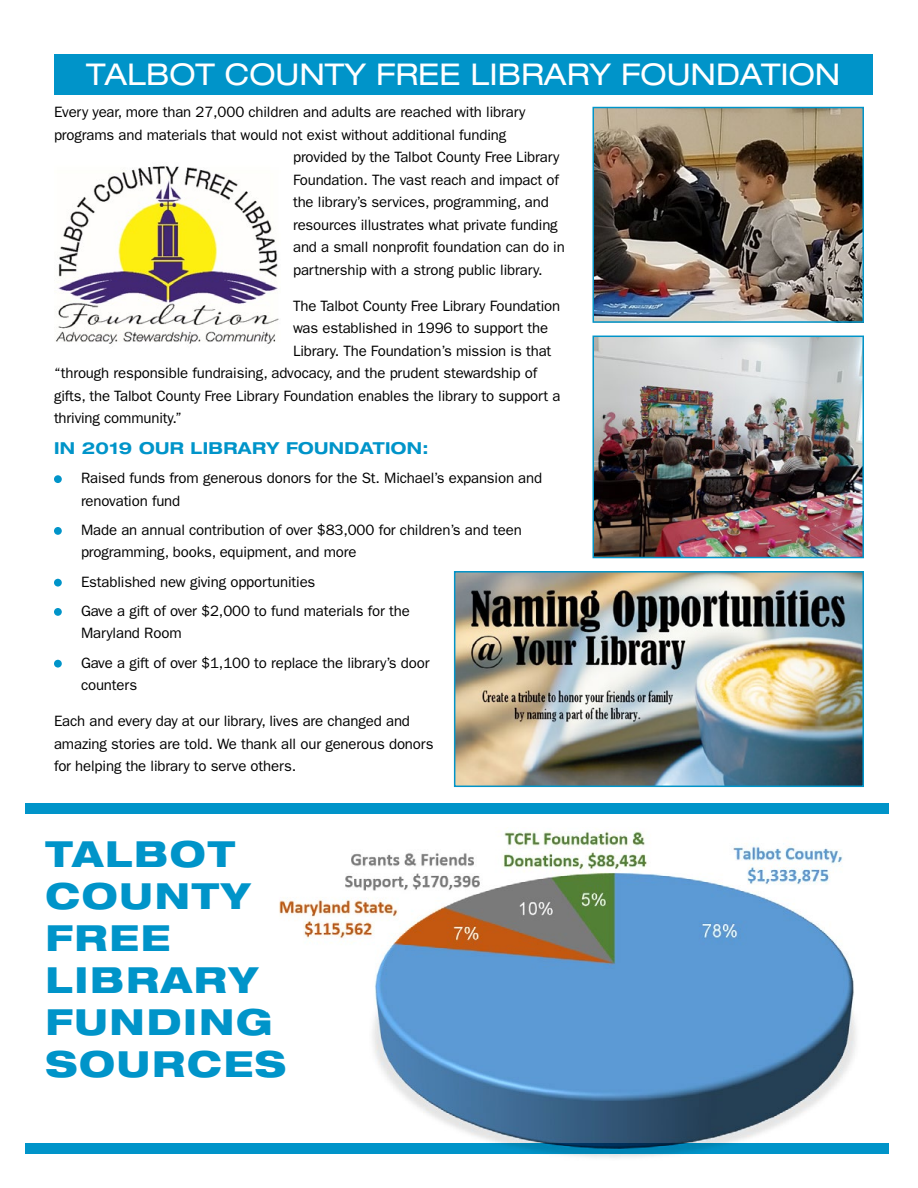
<style>
.page{position:relative;width:918px;height:1188px;background:#fff}
.page>*{position:absolute;margin:0;border:0;box-sizing:border-box;transform-origin:0 0}
.t1{font:800 expanded 36px/42px "Helvetica Neue";letter-spacing:.05em;color:#0094c9}
.t2{font:expanded 30px "Helvetica Neue";color:#fff}
.t3{font:700 expanded 16.5px "Helvetica Neue";letter-spacing:.02em;color:#0094c9}
.t4{font:15px/22.5px "ITC Franklin Gothic Std";letter-spacing:-.01em;color:#000}
</style>
<div class="page">
<div style="left:54px;top:475px;width:8px;height:8px;background:#0094c9;border-radius:50%"></div>
<div style="left:54px;top:527px;width:8px;height:8px;background:#0094c9;border-radius:50%"></div>
<div style="left:54px;top:579px;width:8px;height:8px;background:#0094c9;border-radius:50%"></div>
<div style="left:54px;top:608px;width:8px;height:8px;background:#0094c9;border-radius:50%"></div>
<div style="left:54px;top:660px;width:8px;height:8px;background:#0094c9;border-radius:50%"></div>
<div style="left:54px;top:54px;width:819px;height:41px;background:#0094c9"></div>
<div style="left:25px;top:803px;width:864px;height:11px;background:#0094c9"></div>
<div style="left:25px;top:1143px;width:864px;height:11px;background:#0094c9"></div>
<img style="left:55px;top:166px;width:224px;height:178px">
<img style="left:595px;top:110px;width:266px;height:210px">
<div style="left:592px;top:107px;width:272px;height:216px;border:2px solid #0094c9"></div>
<img style="left:595px;top:339px;width:266px;height:216px">
<div style="left:592px;top:336px;width:272px;height:222px;border:2px solid #0094c9"></div>
<img style="left:457px;top:574px;width:404px;height:210px">
<div style="left:454px;top:571px;width:410px;height:216px;border:2px solid #0094c9"></div>
<img style="left:279px;top:830px;width:577px;height:328px">
<p class="t2" style="left:86px;top:56px;width:756px">TALBOT COUNTY FREE LIBRARY FOUNDATION</p>
<p class="t4" style="left:54px;top:101px;width:473px">Every year, more than 27,000 children and adults are reached with library</p>
<p class="t4" style="left:54px;top:123px;width:454px">programs and materials that would not exist without additional funding</p>
<p class="t4" style="left:293px;top:146px;width:268px">provided by the Talbot County Free Library</p>
<p class="t4" style="left:293px;top:168px;width:267px">Foundation. The vast reach and impact of</p>
<p class="t4" style="left:293px;top:191px;width:257px">the library’s services, programming, and</p>
<p class="t4" style="left:293px;top:213px;width:266px">resources illustrates what private funding</p>
<p class="t4" style="left:293px;top:236px;width:273px">and a small nonprofit foundation can do in</p>
<p class="t4" style="left:293px;top:258px;width:251px">partnership with a strong public library.</p>
<p class="t4" style="left:293px;top:294px;width:269px">The Talbot County Free Library Foundation</p>
<p class="t4" style="left:293px;top:317px;width:257px">was established in 1996 to support the</p>
<p class="t4" style="left:293px;top:339px;width:260px">Library. The Foundation’s mission is that</p>
<p class="t4" style="left:54px;top:362px;width:485px">“through responsible fundraising, advocacy, and the prudent stewardship of</p>
<p class="t4" style="left:54px;top:384px;width:508px">gifts, the Talbot County Free Library Foundation enables the library to support a</p>
<p class="t4" style="left:54px;top:407px;width:130px">thriving community.”</p>
<p class="t3" style="left:54px;top:438px;width:376px">IN 2019 OUR LIBRARY FOUNDATION:</p>
<p class="t4" style="left:81px;top:467px;width:463px">Raised funds from generous donors for the St. Michael’s expansion and renovation fund</p>
<p class="t4" style="left:81px;top:519px;width:442px">Made an annual contribution of over $83,000 for children’s and teen programming, books, equipment, and more</p>
<p class="t4" style="left:81px;top:570px;width:236px">Established new giving opportunities</p>
<p class="t4" style="left:81px;top:600px;width:330px">Gave a gift of over $2,000 to fund materials for the<br>Maryland Room</p>
<p class="t4" style="left:81px;top:651px;width:350px">Gave a gift of over $1,100 to replace the library’s door counters</p>
<p class="t4" style="left:54px;top:710px;width:381px">Each and every day at our library, lives are changed and amazing stories are told. We thank all our generous donors for helping the library to serve others.</p>
<p class="t1" style="left:45px;top:832px;width:191px">TALBOT</p>
<p class="t1" style="left:45px;top:874px;width:206px">COUNTY<br>FREE</p>
<p class="t1" style="left:45px;top:958px;width:228px">LIBRARY<br>FUNDING</p>
<p class="t1" style="left:45px;top:1042px;width:243px">SOURCES</p>
</div>
